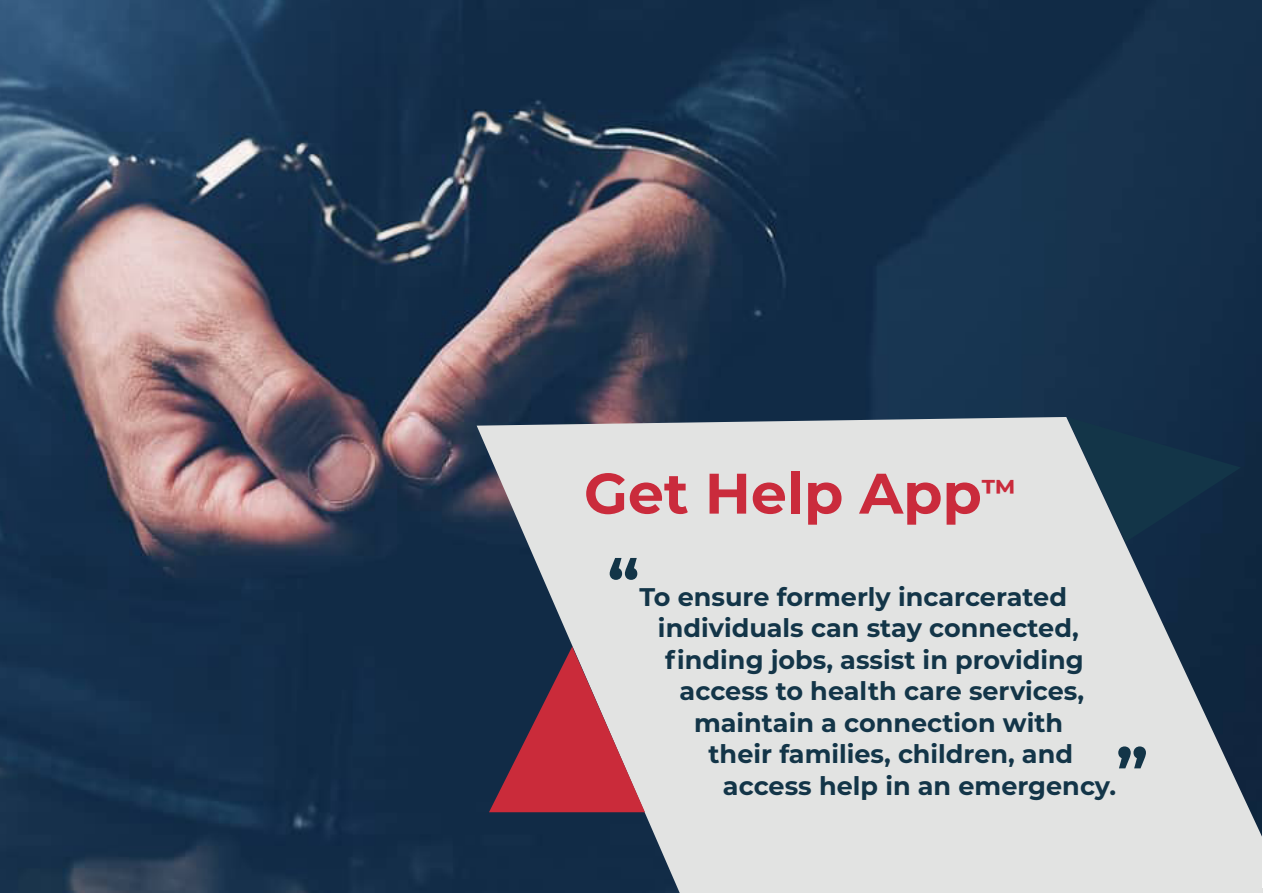
<style>
.page{position:relative;width:1263px;height:893px;background:#fff}
.page>*{position:absolute;margin:0;border:0;box-sizing:border-box;transform-origin:0 0}
.t1{font:700 64.5px "Montserrat";color:#133548}
.t2{font:700 57px "Montserrat";color:#ca2b3c}
.t3{font:700 25.5px "Montserrat";color:#133548}
</style>
<div class="page">
<img style="left:0;top:0;width:1262px;height:893px">
<svg style="left:477px;top:417px;width:786px;height:476px;background:#c0c5c8"></svg>
<svg style="left:489px;top:646px;width:156px;height:166px;background:#9a5261"></svg>
<svg style="left:1067px;top:417px;width:174px;height:125px;background:#344d60"></svg>
<h2 class="t2" style="left:584px;top:452px;width:434px">Get Help App<sup>™</sup></h2>
<h1 class="t1" style="left:607px;top:536px;width:34px">“</h1>
<p class="t3" style="left:640px;top:578px;width:429px">To ensure formerly incarcerated</p>
<p class="t3" style="left:658px;top:610px;width:422px">individuals can stay connected,</p>
<p class="t3" style="left:665px;top:641px;width:420px">finding jobs, assist in providing</p>
<p class="t3" style="left:680px;top:673px;width:406px">access to health care services,</p>
<p class="t3" style="left:694px;top:704px;width:371px">maintain a connection with</p>
<p class="t3" style="left:708px;top:736px;width:366px">their families, children, and</p>
<p class="t3" style="left:723px;top:767px;width:395px">access help in an emergency.</p>
<h1 class="t1" style="left:1116px;top:725px;width:34px">”</h1>
</div>
